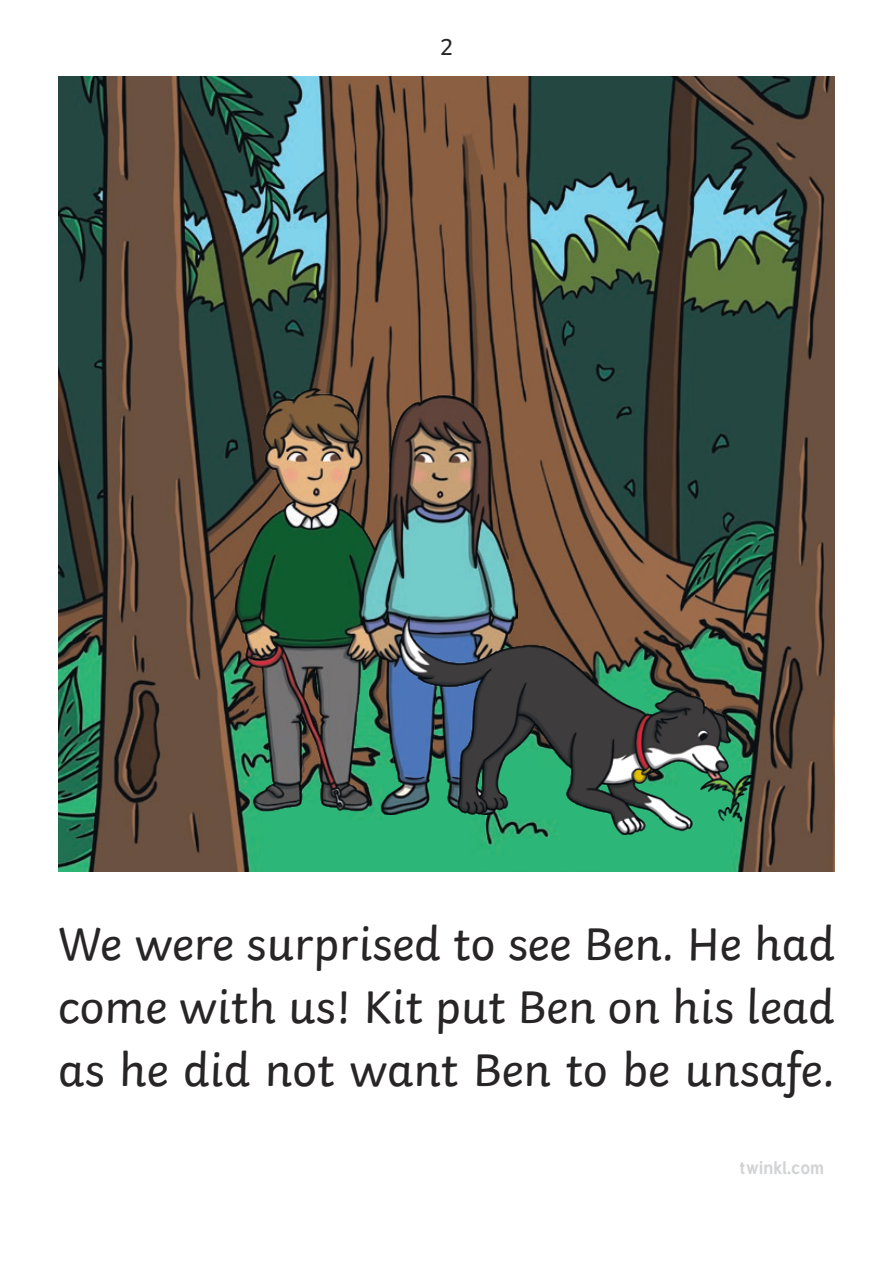
<style>
.page{position:relative;width:893px;height:1263px;background:#fff}
.page>*{position:absolute;margin:0;border:0;box-sizing:border-box;transform-origin:0 0}
.t1{font:48.15px/63.2px "Twinkl";color:#282526;text-align:justify}
.t2{font:24.15px "Twinkl";color:#282526}
.t3{font:700 18px "Tuffy";color:#d2d3d5}
</style>
<div class="page">
<img style="left:58px;top:77px;width:777px;height:794px">
<img style="left:235px;top:388px;width:282px;height:427px">
<img style="left:400px;top:616px;width:352px;height:218px">
<p class="t2" style="left:439px;top:28px;width:16px">2</p>
<p class="t1" style="left:58px;top:908px;width:778px">We were surprised to see Ben. He had come with us! Kit put Ben on his lead as he did not want Ben to be unsafe.</p>
<p class="t3" style="left:740px;top:1154px;width:86px">twinkl.com</p>
</div>
